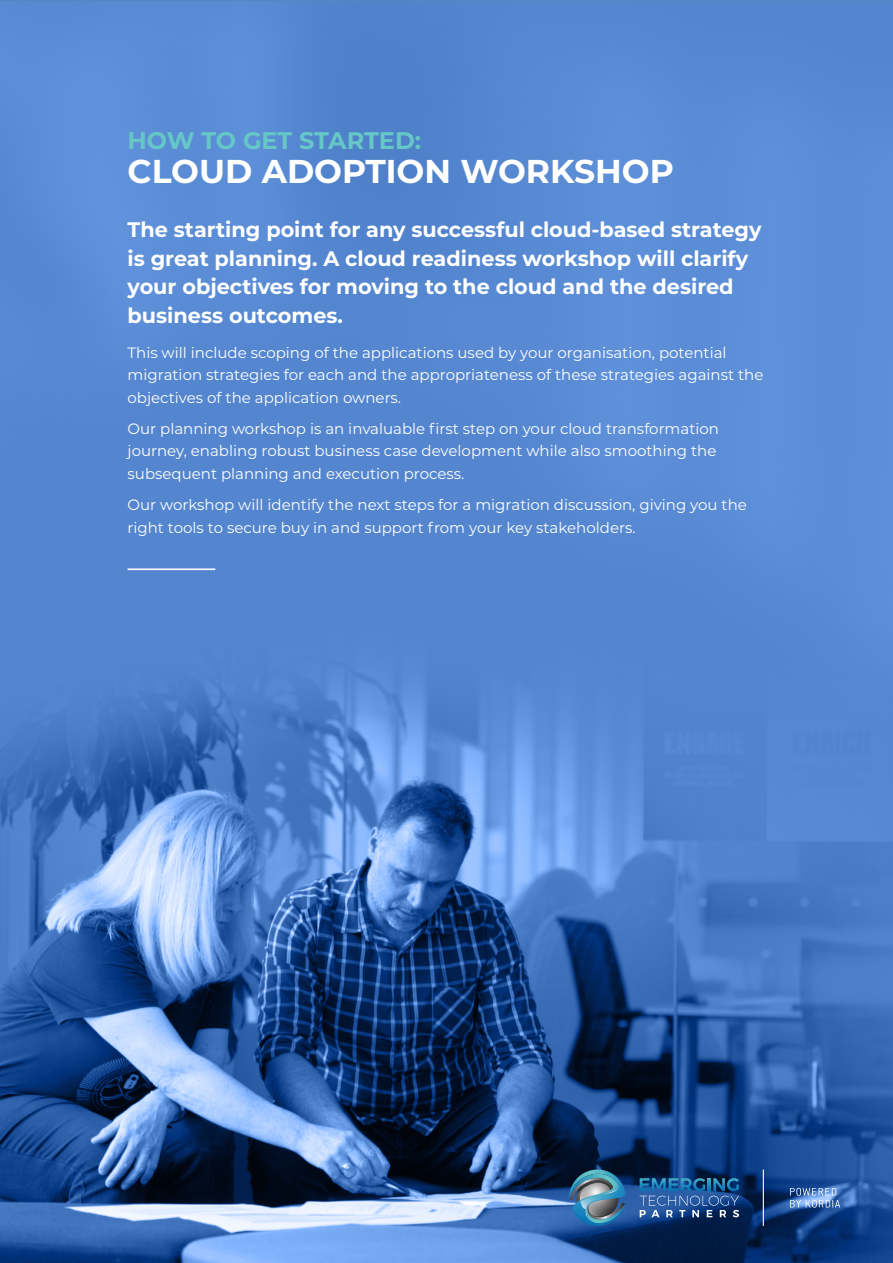
<style>
.page{position:relative;width:893px;height:1263px;background:#fff}
.page>*{position:absolute;margin:0;border:0;box-sizing:border-box;transform-origin:0 0}
.SUBHEAD{font:700 33px "Montserrat";color:#fff}
.SUBHEAD-2{font:700 24px "Montserrat";color:#66c7c7}
.Intro{font:700 21px/28.5px "Montserrat";color:#fff}
.Body{font:15px/22.5px "Montserrat";color:#fff}
</style>
<div class="page">
<img style="left:0;top:2px;width:893px;height:1261px">
<hr style="left:128px;top:568px;width:87px;height:2px;background:#fff">
<img style="left:569px;top:1167px;width:60px;height:59px">
<svg style="left:639px;top:1178px;width:100px;height:39px;background:#2f639d"></svg>
<hr style="left:763px;top:1169px;width:1px;height:57px;background:#fff">
<svg style="left:790px;top:1188px;width:50px;height:20px"></svg>
<p class="SUBHEAD-2" style="left:128px;top:123px;width:295px">HOW TO GET STARTED:</p>
<p class="SUBHEAD" style="left:128px;top:148px;width:548px">CLOUD ADOPTION WORKSHOP</p>
<p class="Intro" style="left:128px;top:214px;width:635px">The starting point for any successful cloud-based strategy is great planning. A cloud readiness workshop will clarify your objectives for moving to the cloud and the desired business outcomes.</p>
<p class="Body" style="left:128px;top:341px;width:637px">This will include scoping of the applications used by your organisation, potential migration strategies for each and the appropriateness of these strategies against the objectives of the application owners.</p>
<p class="Body" style="left:128px;top:417px;width:593px">Our planning workshop is an invaluable first step on your cloud transformation journey, enabling robust business case development while also smoothing the subsequent planning and execution process.</p>
<p class="Body" style="left:128px;top:493px;width:621px">Our workshop will identify the next steps for a migration discussion, giving you the right tools to secure buy in and support from your key stakeholders.</p>
</div>
